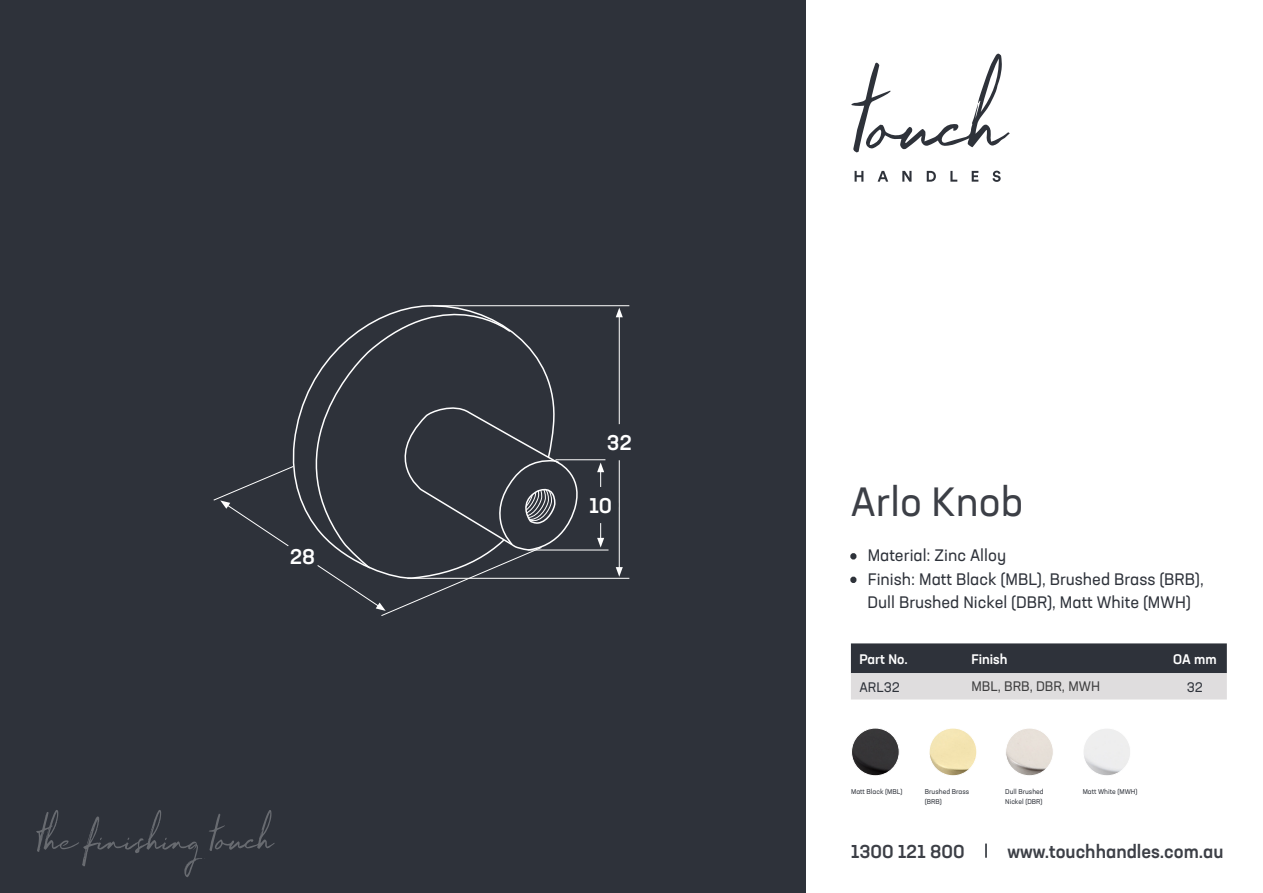
<style>
.page{position:relative;width:1263px;height:893px;background:#fff}
.page>*{position:absolute;margin:0;border:0;box-sizing:border-box;transform-origin:0 0}
.Product_Heading{font:40.5px "Neusa Next Std";color:#3c3f46}
.t1{font:500 21px "Neusa Next Std";color:#fff}
.t2{font:500 18.45px "Neusa Next Std";color:#3c3f46}
.Dot_Point{font:16.5px/23.5px "Neusa Next Std";color:#2e323a;text-align:center}
.Table_Heading{font:500 13.65px "Neusa Next Std";color:#fff}
.t3{font:13.65px "Neusa Next Std";color:#3e3e3f}
.t4{font:13.65px "Neusa Next Std";color:#2e323a}
.t5{font:6.9px/9.9px "Neusa Next Std";color:#2e323a}
.s1{font-size:16.65px}
</style>
<div class="page">
<div style="left:0;top:0;width:806px;height:893px;background:#2e323a"></div>
<svg style="left:854px;top:171px;width:9px;height:11px"></svg>
<svg style="left:877px;top:171px;width:11px;height:11px"></svg>
<svg style="left:902px;top:171px;width:9px;height:11px"></svg>
<svg style="left:927px;top:171px;width:9px;height:11px"></svg>
<svg style="left:950px;top:171px;width:7px;height:11px"></svg>
<svg style="left:972px;top:171px;width:6px;height:11px"></svg>
<svg style="left:992px;top:171px;width:9px;height:11px"></svg>
<svg style="left:851px;top:53px;width:159px;height:99px"></svg>
<svg style="left:36px;top:810px;width:239px;height:67px"></svg>
<svg style="left:985px;top:843px;width:2px;height:15px"></svg>
<img style="left:851px;top:728px;width:48px;height:48px;border-radius:24px">
<div style="left:851px;top:728px;width:48px;height:48px;border:1px solid #fff;border-radius:50%"></div>
<img style="left:1083px;top:728px;width:48px;height:48px;border-radius:24px">
<div style="left:1083px;top:728px;width:48px;height:48px;border:1px solid #fff;border-radius:50%"></div>
<img style="left:929px;top:728px;width:48px;height:48px;border-radius:24px">
<div style="left:929px;top:728px;width:48px;height:48px;border:1px solid #fff;border-radius:50%"></div>
<img style="left:1006px;top:728px;width:47px;height:48px;border-radius:24px">
<div style="left:1005px;top:728px;width:49px;height:48px;border:1px solid #fff;border-radius:50%"></div>
<svg style="left:850px;top:553px;width:6px;height:6px"></svg>
<svg style="left:850px;top:577px;width:6px;height:6px"></svg>
<svg style="left:851px;top:643px;width:376px;height:56px;background:#818387"></svg>
<hr style="left:619px;top:315px;width:1px;height:254px;background:#fff">
<svg style="left:616px;top:308px;width:7px;height:9px"></svg>
<svg style="left:616px;top:567px;width:7px;height:10px"></svg>
<hr style="left:600px;top:470px;width:1px;height:70px;background:#fff">
<svg style="left:597px;top:462px;width:7px;height:10px"></svg>
<svg style="left:597px;top:538px;width:7px;height:10px"></svg>
<div style="left:602px;top:424px;width:35px;height:36px;background:#2e323a;border-radius:50%"></div>
<div style="left:583px;top:487px;width:35px;height:36px;background:#2e323a;border-radius:50%"></div>
<svg style="left:303px;top:305px;width:208px;height:98px"></svg>
<hr style="left:433px;top:305px;width:196px;height:1px;background:#fff">
<hr style="left:555px;top:459px;width:50px;height:1px;background:#fff">
<hr style="left:528px;top:550px;width:80px;height:1px;background:#fff">
<hr style="left:407px;top:578px;width:222px;height:1px;background:#fff">
<svg style="left:213px;top:403px;width:371px;height:213px"></svg>
<p class="t1" style="left:290px;top:543px;width:27px">28</p>
<p class="t1" style="left:607px;top:429px;width:26px">32</p>
<p class="t1" style="left:589px;top:492px;width:24px">10</p>
<p class="Product_Heading" style="left:851px;top:476px;width:174px">Arlo Knob</p>
<p class="Dot_Point" style="left:851px;top:544px;width:157px"><span class="s1">•</span> Material: Zinc Alloy</p>
<p class="Dot_Point" style="left:851px;top:567px;width:354px"><span class="s1">•</span> Finish: Matt Black (MBL), Brushed Brass (BRB),<br>Dull Brushed Nickel (DBR), Matt White (MWH)</p>
<p class="Table_Heading" style="left:859px;top:650px;width:50px">Part No.</p>
<p class="Table_Heading" style="left:971px;top:650px;width:38px">Finish</p>
<p class="Table_Heading" style="left:1173px;top:650px;width:45px">OA mm</p>
<p class="t4" style="left:859px;top:678px;width:42px">ARL32</p>
<p class="t3" style="left:971px;top:678px;width:130px">MBL, BRB, DBR, MWH</p>
<p class="t4" style="left:1187px;top:678px;width:18px">32</p>
<p class="t5" style="left:851px;top:786px;width:53px">Matt Black (MBL)</p>
<p class="t5" style="left:925px;top:786px;width:46px">Brushed Brass (BRB)</p>
<p class="t5" style="left:1005px;top:786px;width:40px">Dull Brushed<br>Nickel (DBR)</p>
<p class="t5" style="left:1083px;top:786px;width:56px">Matt White (MWH)</p>
<p class="t2" style="left:851px;top:839px;width:115px">1300 121 800</p>
<p class="t2" style="left:1007px;top:839px;width:218px">www.touchhandles.com.au</p>
</div>
